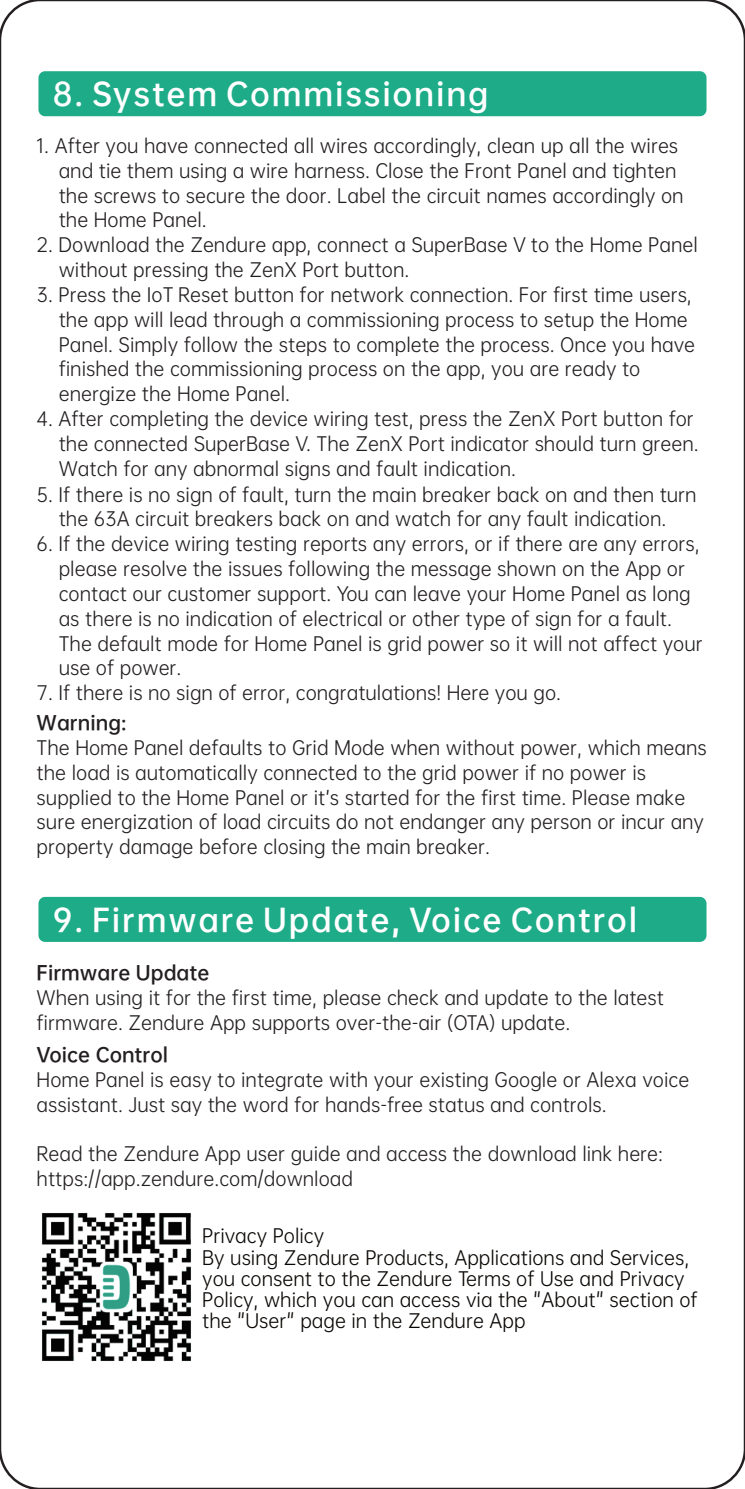
<style>
.page{position:relative;width:745px;height:1489px;background:#fff}
.page>*{position:absolute;margin:0;border:0;box-sizing:border-box;transform-origin:0 0}
.t1{font:30px "OPPO Sans B";letter-spacing:.06em;color:#fff}
.t2{font:18.75px/24.8px "OPPO Sans R";color:#231f20}
.t3{font:18.75px/21.2px "OPPO Sans R";color:#090603}
.t4{font:18.75px "OPPO Sans B";color:#231f20}
</style>
<div class="page">
<div style="left:38px;top:71px;width:668px;height:45px;background:#1eac88;border-radius:7px"></div>
<div style="left:38px;top:896px;width:668px;height:45px;background:#1eac88;border-radius:7px"></div>
<img style="left:42px;top:1213px;width:149px;height:149px">
<h1 class="t1" style="left:53px;top:68px;width:437px">8. System Commissioning</h1>
<p class="t2" style="left:59px;top:132px;width:626px;text-indent:-22px">1. After you have connected all wires accordingly, clean up all the wires and tie them using a wire harness. Close the Front Panel and tighten the screws to secure the door. Label the circuit names accordingly on the Home Panel.</p>
<p class="t2" style="left:59px;top:231px;width:640px;text-indent:-22px">2. Download the Zendure app, connect a SuperBase V to the Home Panel without pressing the ZenX Port button.</p>
<p class="t2" style="left:59px;top:281px;width:637px;text-indent:-22px">3. Press the IoT Reset button for network connection. For first time users, the app will lead through a commissioning process to setup the Home Panel. Simply follow the steps to complete the process. Once you have finished the commissioning process on the app, you are ready to energize the Home Panel.</p>
<p class="t2" style="left:59px;top:405px;width:641px;text-indent:-22px">4. After completing the device wiring test, press the ZenX Port button for the connected SuperBase V. The ZenX Port indicator should turn green.<br>Watch for any abnormal signs and fault indication.</p>
<p class="t2" style="left:37px;top:480px;width:661px;text-align:center">5. If there is no sign of fault, turn the main breaker back on and then turn the 63A circuit breakers back on and watch for any fault indication.</p>
<p class="t2" style="left:59px;top:530px;width:645px;text-indent:-22px">6. If the device wiring testing reports any errors, or if there are any errors, please resolve the issues following the message shown on the App or contact our customer support. You can leave your Home Panel as long as there is no indication of electrical or other type of sign for a fault.<br>The default mode for Home Panel is grid power so it will not affect your use of power.</p>
<p class="t2" style="left:37px;top:679px;width:525px">7. If there is no sign of error, congratulations! Here you go.</p>
<p class="t4" style="left:37px;top:706px;width:91px">Warning:</p>
<p class="t2" style="left:37px;top:734px;width:671px">The Home Panel defaults to Grid Mode when without power, which means the load is automatically connected to the grid power if no power is supplied to the Home Panel or it’s started for the first time. Please make sure energization of load circuits do not endanger any person or incur any property damage before closing the main breaker.</p>
<h1 class="t1" style="left:53px;top:893px;width:585px">9. Firmware Update, Voice Control</h1>
<p class="t4" style="left:37px;top:956px;width:174px">Firmware Update</p>
<p class="t2" style="left:37px;top:983px;width:628px">When using it for the first time, please check and update to the latest firmware. Zendure App supports over-the-air (OTA) update.</p>
<p class="t4" style="left:37px;top:1038px;width:133px">Voice Control</p>
<p class="t2" style="left:37px;top:1065px;width:653px">Home Panel is easy to integrate with your existing Google or Alexa voice assistant. Just say the word for hands-free status and controls.</p>
<p class="t2" style="left:37px;top:1140px;width:627px">Read the Zendure App user guide and access the download link here: https://app.zendure.com/download</p>
<p class="t3" style="left:202px;top:1223px;width:496px">Privacy Policy<br>By using Zendure Products, Applications and Services, you consent to the Zendure Terms of Use and Privacy Policy, which you can access via the "About" section of the "User" page in the Zendure App</p>
</div>
